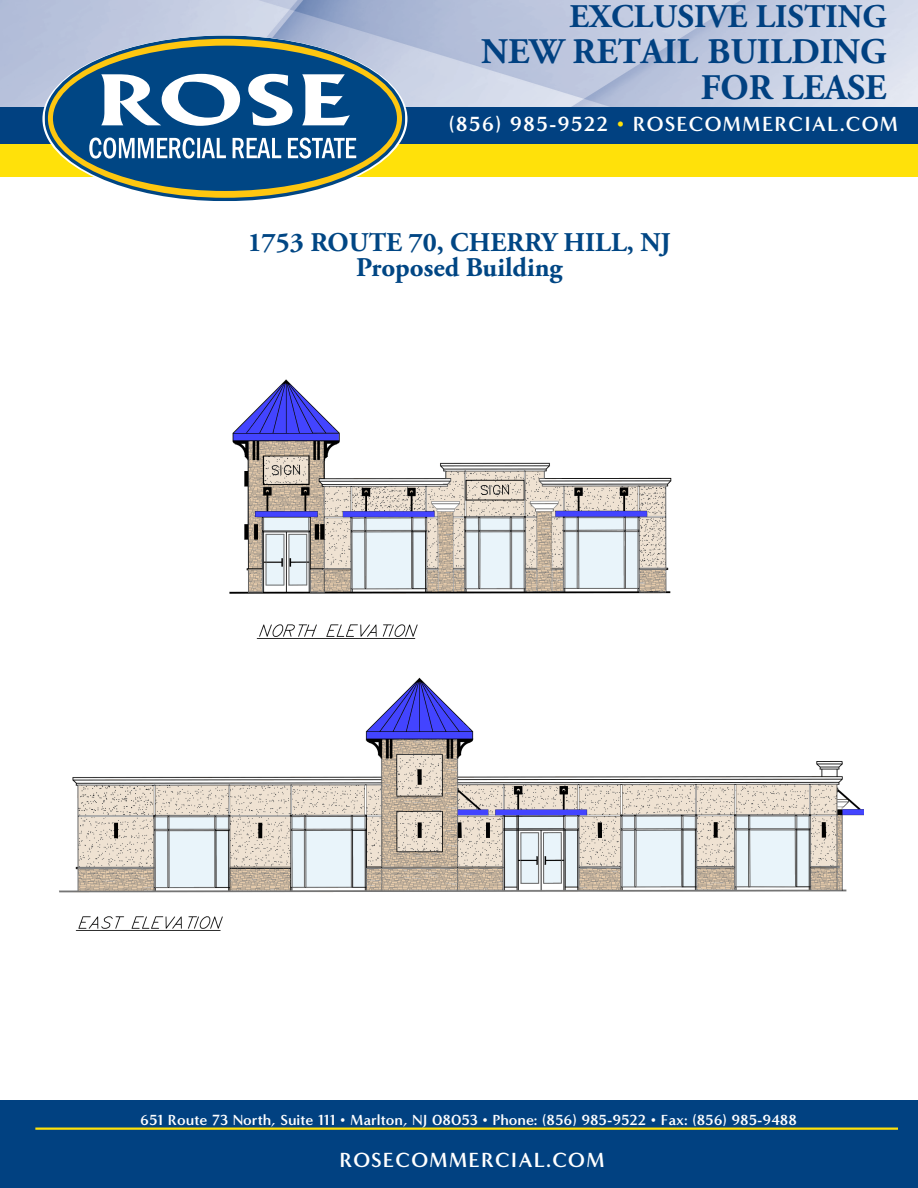
<style>
.page{position:relative;width:918px;height:1188px;background:#fff}
.page>*{position:absolute;margin:0;border:0;box-sizing:border-box;transform-origin:0 0}
.t1{font:700 36px "Adobe Garamond Pro";color:#014181}
.t2{font:700 33px "Adobe Garamond Pro";color:#014181}
.t3{font:700 27px "Adobe Garamond Pro";color:#004684}
.t4{font:700 21px "Minerva Modern";letter-spacing:.05em;color:#fff}
.t5{font:700 15px "Minerva Modern";color:#fff}
.s1{color:#ffe10a}
</style>
<div class="page">
<div style="left:0;top:138px;width:918px;height:38px;background:#ffe10a"></div>
<div style="left:0;top:106px;width:918px;height:38px;background:#014181"></div>
<div style="left:0;top:1101px;width:918px;height:87px;background:#014181"></div>
<hr style="left:35px;top:1128px;width:863px;height:2px;background:#ffe10a">
<img style="left:0;top:0;width:918px;height:106px">
<svg style="left:45px;top:35px;width:360px;height:166px"></svg>
<svg style="left:53px;top:46px;width:344px;height:145px;fill:#004684"></svg>
<svg style="left:101px;top:74px;width:249px;height:52px"></svg>
<svg style="left:89px;top:138px;width:267px;height:21px"></svg>
<img style="left:59px;top:379px;width:805px;height:552px">
<p class="t2" style="left:570px;top:-2px;width:319px">EXCLUSIVE LISTING</p>
<p class="t1" style="left:481px;top:31px;width:407px">NEW RETAIL BUILDING</p>
<p class="t1" style="left:701px;top:67px;width:187px">FOR LEASE</p>
<p class="t4" style="left:449px;top:112px;width:451px">(856) 985-9522 <span class="s1">•</span> ROSECOMMERCIAL.COM</p>
<p class="t3" style="left:248px;top:226px;width:425px">1753 ROUTE 70, CHERRY HILL, NJ</p>
<p class="t3" style="left:356px;top:252px;width:208px">Proposed Building</p>
<p class="t5" style="left:140px;top:1111px;width:658px">651 Route 73 North, Suite 111 • Marlton, NJ 08053 • Phone: (856) 985-9522 • Fax: (856) 985-9488</p>
<p class="t4" style="left:339px;top:1147px;width:267px">ROSECOMMERCIAL.COM</p>
</div>
